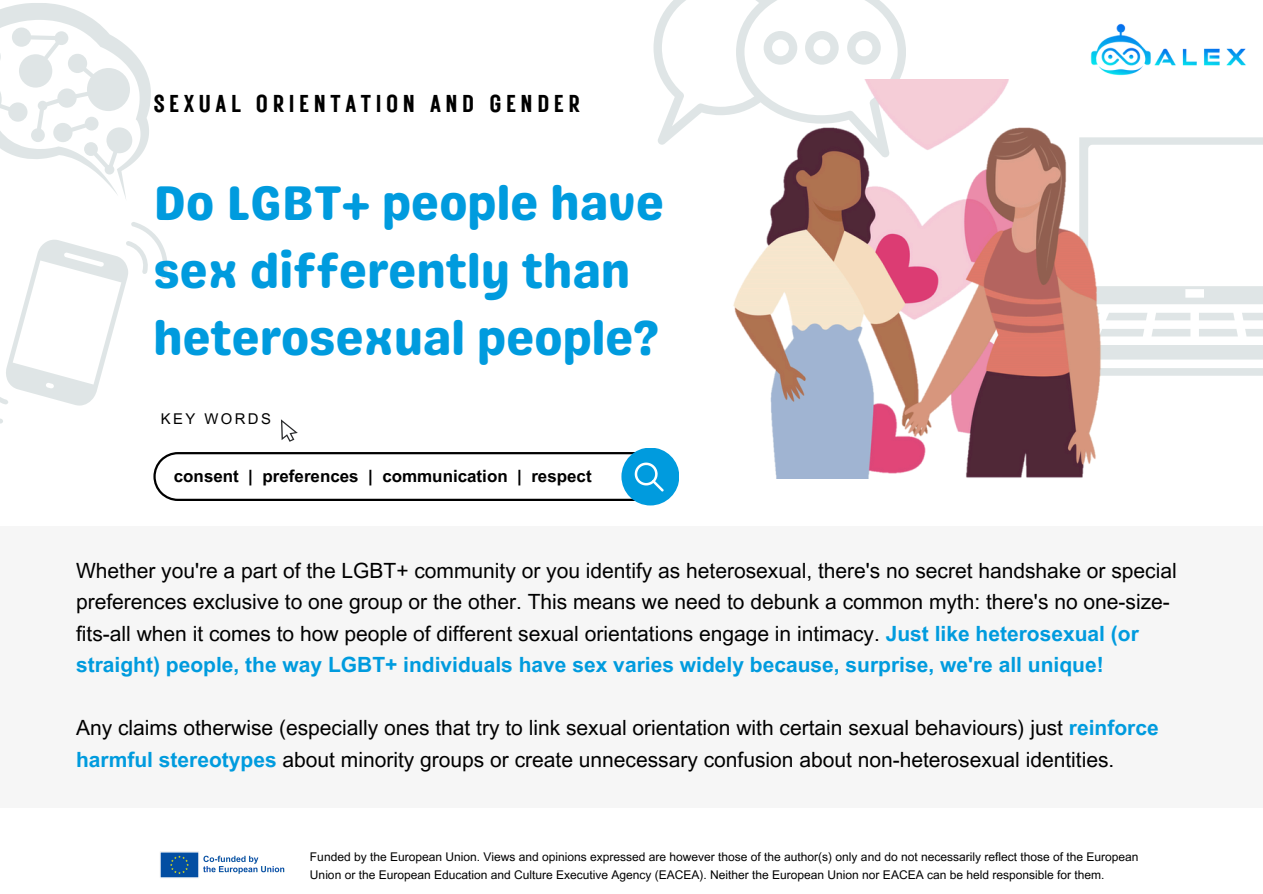
<style>
.page{position:relative;width:1263px;height:894px;background:#fff}
.page>*{position:absolute;margin:0;border:0;box-sizing:border-box;transform-origin:0 0}
.t1{font:48.45px/67.5px "Genty Sans";color:#009bde}
.t2{font:24.45px "Rustic Printed";letter-spacing:.16em;color:#000}
.t3{font:21px/31.5px "Arial MT Pro";color:#000}
.t4{font:700 16.95px "Arial MT Pro";color:#000}
.t5{font:14.85px "Arial MT Pro";letter-spacing:.16em;color:#000}
.t6{font:12px/18px "Arial MT Pro";color:#000}
.s1{font-weight:700;color:#009bde}
</style>
<div class="page">
<svg style="left:1119px;top:368px;width:144px;height:7px"></svg>
<svg style="left:1119px;top:313px;width:144px;height:46px"></svg>
<div style="left:1119px;top:286px;width:144px;height:18px;background:#dfe5e6"></div>
<svg style="left:0;top:3px;width:151px;height:196px"></svg>
<svg style="left:0;top:222px;width:168px;height:201px"></svg>
<div style="left:0;top:526px;width:1263px;height:281px;background:#f6f6f6"></div>
<svg style="left:653px;top:0;width:252px;height:145px"></svg>
<img style="left:1090px;top:23px;width:173px;height:122px">
<img style="left:160px;top:851px;width:125px;height:27px">
<svg style="left:281px;top:419px;width:17px;height:22px"></svg>
<div style="left:621px;top:447px;width:58px;height:58px;background:#009bde;border-radius:50%"></div>
<svg style="left:153px;top:452px;width:511px;height:49px"></svg>
<img style="left:720px;top:80px;width:399px;height:398px">
<h1 class="t2" style="left:153px;top:87px;width:428px">SEXUAL ORIENTATION AND GENDER</h1>
<h2 class="t1" style="left:153px;top:169px;width:512px">Do LGBT+ people have sex differently than heterosexual people?</h2>
<h5 class="t5" style="left:161px;top:413px;width:111px">KEY WORDS</h5>
<p class="t4" style="left:174px;top:469px;width:419px">consent | preferences | communication | respect</p>
<p class="t3" style="left:76px;top:557px;width:1102px">Whether you're a part of the LGBT+ community or you identify as heterosexual, there's no secret handshake or special preferences exclusive to one group or the other. This means we need to debunk a common myth: there's no one-size&shy;fits-all when it comes to how people of different sexual orientations engage in intimacy. <span class="s1">Just like heterosexual (or straight) people, the way LGBT+ individuals have sex varies widely because, surprise, we're all unique!</span></p>
<p class="t3" style="left:76px;top:714px;width:1084px">Any claims otherwise (especially ones that try to link sexual orientation with certain sexual behaviours) just <span class="s1">reinforce harmful stereotypes</span> about minority groups or create unnecessary confusion about non-heterosexual identities.</p>
<p class="t6" style="left:310px;top:848px;width:830px">Funded by the European Union. Views and opinions expressed are however those of the author(s) only and do not necessarily reflect those of the European<br>Union or the European Education and Culture Executive Agency (EACEA). Neither the European Union nor EACEA can be held responsible for them.</p>
</div>
